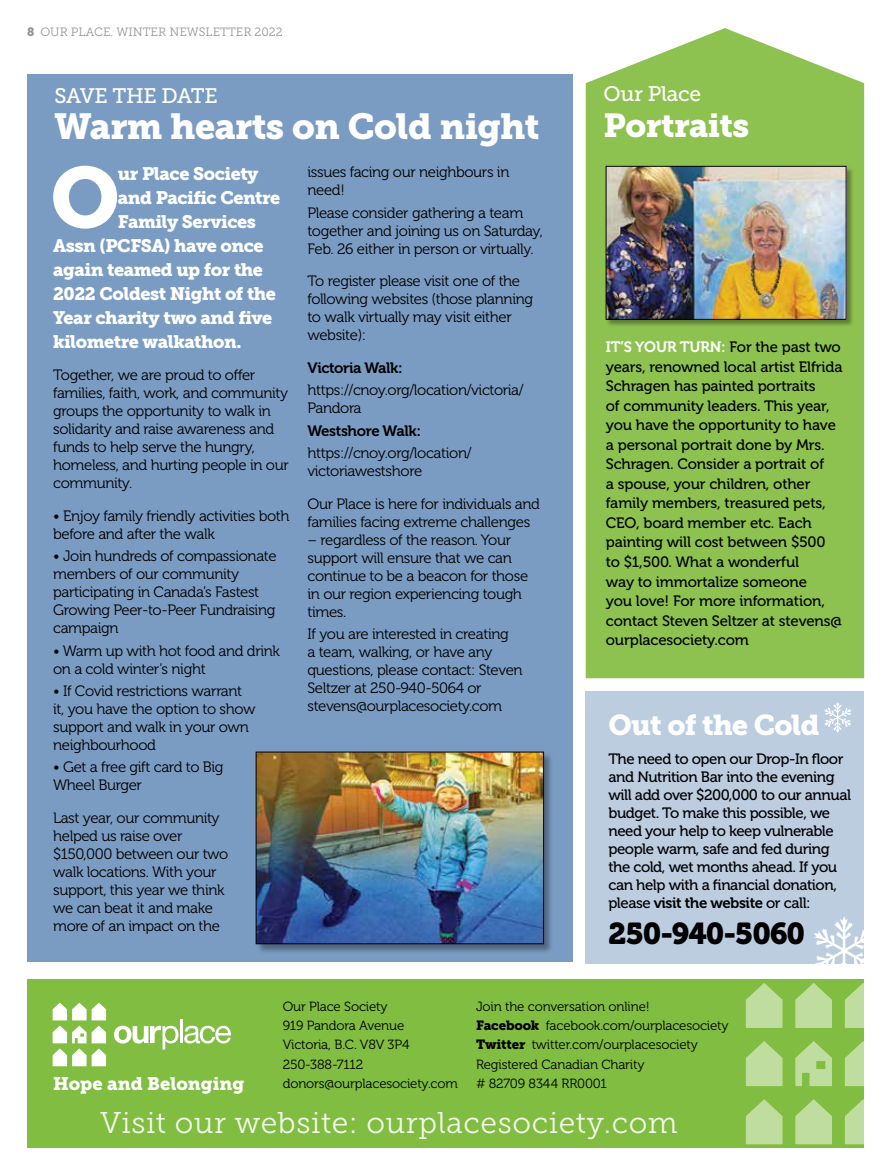
<style>
.page{position:relative;width:891px;height:1175px;background:#fff}
.page>*{position:absolute;margin:0;border:0;box-sizing:border-box;transform-origin:0 0}
.t1{font:85.2px "Museo Slab 900";color:#fff}
.t2{font:36px "Museo Slab 900";letter-spacing:-.015em;color:#fff}
.t3{font:33px "Museo Slab 900";letter-spacing:-.015em;color:#fff}
.t4{font:30px "Museo Slab 300";letter-spacing:.02em;color:#fff}
.t5{font:30px "Museo 900";letter-spacing:-.03em;color:#000}
.t6{font:28.5px "Museo Slab 900";letter-spacing:-.025em;color:#fff}
.t7{font:21px "Museo Slab 500";letter-spacing:-.015em;color:#fff}
.t8{font:18.15px "Museo Slab 900";color:#fff}
.t9{font:18px "Museo Slab 900";letter-spacing:-.025em;color:#fff}
.t10{font:15px/18px "Museo 300";letter-spacing:-.025em;color:#000}
.t11{font:15px/19.5px "Museo 500";letter-spacing:-.01em;color:#000}
.t12{font:15px/18px "Museo 500";letter-spacing:-.03em;color:#000}
.t13{font:15px "Museo 700";letter-spacing:-.03em;color:#000}
.t14{font:15px "Museo 700";letter-spacing:-.01em;color:#fff}
.t15{font:13.35px/19.2px "Museo 300";letter-spacing:-.01em;color:#000}
.t16{font:12px "Museo Slab 300";color:#939598}
.s1{font-family:"Museo Slab 900"}
.s2{font-family:"Museo 500";color:#000}
.s3{font-family:"Museo 500"}
</style>
<div class="page">
<div style="left:27px;top:74px;width:546px;height:887px;background:#7b9cc2"></div>
<div style="left:586px;top:691px;width:278px;height:272px;background:#bdcde0"></div>
<div style="left:586px;top:28px;width:278px;height:650px;background:#8ec250"></div>
<div style="left:27px;top:979px;width:837px;height:168px;background:#81bd41"></div>
<hr style="left:180px;top:1019px;width:3px;height:24px;background:#fff">
<svg style="left:114px;top:1025px;width:117px;height:24px"></svg>
<svg style="left:53px;top:1002px;width:53px;height:64px"></svg>
<svg style="left:795px;top:916px;width:69px;height:111px"></svg>
<svg style="left:746px;top:983px;width:37px;height:44px"></svg>
<svg style="left:845px;top:1041px;width:19px;height:45px"></svg>
<svg style="left:746px;top:1041px;width:37px;height:45px"></svg>
<svg style="left:845px;top:1099px;width:19px;height:45px"></svg>
<svg style="left:795px;top:1099px;width:37px;height:45px"></svg>
<svg style="left:746px;top:1099px;width:37px;height:45px"></svg>
<svg style="left:795px;top:1041px;width:37px;height:45px"></svg>
<svg style="left:824px;top:702px;width:27px;height:31px"></svg>
<div style="left:256px;top:752px;width:298px;height:201px;background:#000;opacity:.35"></div>
<img style="left:258px;top:753px;width:284px;height:189px">
<div style="left:256px;top:751px;width:288px;height:193px;border:1px solid #000"></div>
<div style="left:606px;top:166px;width:248px;height:161px;background:#000;opacity:.35"></div>
<img style="left:608px;top:168px;width:236px;height:149px">
<div style="left:606px;top:166px;width:240px;height:153px;border:1px solid #000"></div>
<p class="t16" style="left:27px;top:25px;width:257px"><span class="s1">8</span> OUR PLACE. WINTER NEWSLETTER 2022</p>
<h3 class="t7" style="left:55px;top:84px;width:165px">SAVE THE DATE</h3>
<h2 class="t2" style="left:55px;top:105px;width:486px">Warm hearts on Cold night</h2>
<h1 class="t1" style="left:50px;top:148px;width:71px">O</h1>
<p class="t9" style="left:118px;top:163px;width:142px">ur Place Society</p>
<p class="t9" style="left:118px;top:187px;width:164px">and Pacific Centre</p>
<p class="t9" style="left:118px;top:211px;width:140px">Family Services</p>
<p class="t9" style="left:53px;top:235px;width:212px">Assn (PCFSA) have once</p>
<p class="t9" style="left:53px;top:259px;width:211px">again teamed up for the</p>
<p class="t9" style="left:53px;top:283px;width:224px">2022 Coldest Night of the</p>
<p class="t9" style="left:53px;top:307px;width:221px">Year charity two and five</p>
<p class="t9" style="left:53px;top:331px;width:190px">kilometre walkathon.</p>
<p class="t10" style="left:53px;top:366px;width:237px">Together, we are proud to offer families, faith, work, and community groups the opportunity to walk in solidarity and raise awareness and funds to help serve the hungry, homeless, and hurting people in our community.</p>
<p class="t10" style="left:53px;top:507px;width:238px">• Enjoy family friendly activities both before and after the walk</p>
<p class="t10" style="left:53px;top:547px;width:225px">• Join hundreds of compassionate members of our community participating in Canada’s Fastest<br>Growing Peer-to-Peer Fundraising campaign</p>
<p class="t10" style="left:53px;top:642px;width:228px">• Warm up with hot food and drink on a cold winter’s night</p>
<p class="t10" style="left:53px;top:682px;width:204px">• If Covid restrictions warrant it, you have the option to show support and walk in your own neighbourhood</p>
<p class="t10" style="left:53px;top:758px;width:172px">• Get a free gift card to Big<br>Wheel Burger</p>
<p class="t10" style="left:53px;top:809px;width:177px">Last year, our community helped us raise over $150,000 between our two walk locations. With your support, this year we think we can beat it and make more of an impact on the</p>
<p class="t10" style="left:307px;top:163px;width:203px">issues facing our neighbours in need!</p>
<p class="t10" style="left:307px;top:204px;width:237px">Please consider gathering a team together and joining us on Saturday,<br>Feb. 26 either in person or virtually.</p>
<p class="t10" style="left:307px;top:272px;width:227px">To register please visit one of the following websites (those planning to walk virtually may visit either website):</p>
<p class="t13" style="left:307px;top:359px;width:97px">Victoria Walk:</p>
<p class="t10" style="left:307px;top:381px;width:218px">https://cnoy.org/location/victoria/<br>Pandora</p>
<p class="t13" style="left:307px;top:422px;width:115px">Westshore Walk:</p>
<p class="t10" style="left:307px;top:444px;width:166px">https://cnoy.org/location/ victoriawestshore</p>
<p class="t10" style="left:307px;top:495px;width:234px">Our Place is here for individuals and families facing extreme challenges</p>
<p class="t10" style="left:307px;top:531px;width:222px">– regardless of the reason. Your support will ensure that we can continue to be a beacon for those in our region experiencing tough times.</p>
<p class="t10" style="left:307px;top:625px;width:217px">If you are interested in creating<br>a team, walking, or have any questions, please contact: Steven<br>Seltzer at 250-940-5064 or stevens@ourplacesociety.com</p>
<h3 class="t7" style="left:604px;top:82px;width:99px">Our Place</h3>
<h3 class="t3" style="left:604px;top:106px;width:147px">Portraits</h3>
<p class="t14" style="left:606px;top:339px;width:236px">IT’S YOUR TURN: <span class="s2">For the past two</span></p>
<p class="t11" style="left:606px;top:357px;width:238px">years, renowned local artist Elfrida<br>Schragen has painted portraits<br>of community leaders. This year, you have the opportunity to have a personal portrait done by Mrs.<br>Schragen. Consider a portrait of<br>a spouse, your children, other family members, treasured pets,<br>CEO, board member etc. Each painting will cost between $500 to $1,500. What a wonderful<br>way to immortalize someone<br>you love! For more information, contact Steven Seltzer at stevens@ ourplacesociety.com</p>
<h3 class="t6" style="left:609px;top:708px;width:213px">Out of the Cold</h3>
<p class="t12" style="left:609px;top:750px;width:244px">The need to open our Drop-In floor and Nutrition Bar into the evening will add over $200,000 to our annual budget. To make this possible, we need your help to keep vulnerable people warm, safe and fed during the cold, wet months ahead. If you can help with a financial donation,</p>
<p class="t13" style="left:609px;top:894px;width:204px"><span class="s3">please</span> visit the website <span class="s3">or call:</span></p>
<h3 class="t5" style="left:609px;top:916px;width:198px">250-940-5060</h3>
<p class="t15" style="left:283px;top:997px;width:177px">Our Place Society<br>919 Pandora Avenue<br>Victoria, B.C. V8V 3P4<br>250-388-7112 donors@ourplacesociety.com</p>
<p class="t15" style="left:476px;top:997px;width:254px">Join the conversation online!<br><span class="s1">Facebook</span> facebook.com/ourplacesociety <span class="s1">Twitter</span> twitter.com/ourplacesociety Registered Canadian Charity</p>
<p class="t8" style="left:53px;top:1073px;width:193px">Hope and Belonging</p>
<p class="t15" style="left:476px;top:1073px;width:132px"># 82709 8344 RR0001</p>
<h3 class="t4" style="left:100px;top:1106px;width:579px">Visit our website: ourplacesociety.com</h3>
</div>
